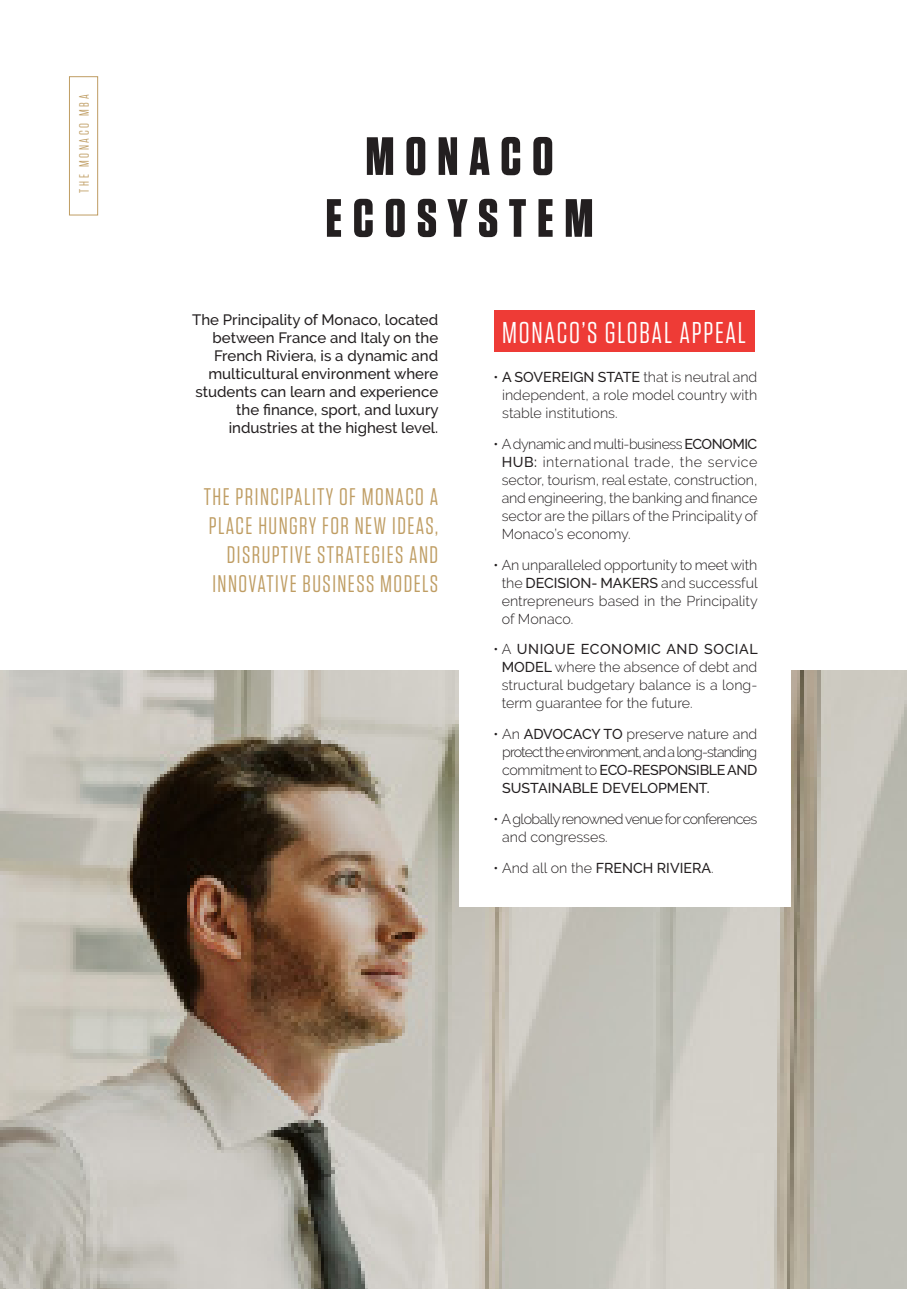
<style>
.page{position:relative;width:919px;height:1289px;background:#fff}
.page>*{position:absolute;margin:0;border:0;box-sizing:border-box;transform-origin:0 0}
.t1{font:700 53.7px "Tungsten";letter-spacing:.2em;color:#231f20}
.t2{font:30px "Tungsten";letter-spacing:.06em;color:#fff}
.t3{font:24px/28.8px "Tungsten";letter-spacing:.06em;color:#bf9d63;text-align:right}
.t4{font:500 15px/18px "Raleway";color:#231f20;text-align:right}
.t5{font:300 14.25px/18px "Raleway";color:#231f20;text-align:justify}
.t6{font:300 14.25px/18px "Raleway";letter-spacing:-.04em;color:#231f20}
.t7{font:13.5px "Tungsten";letter-spacing:.2em;color:#bf9d63}
.s1{font-weight:500}
</style>
<div class="page">
<img style="left:0;top:670px;width:906px;height:618px">
<div style="left:459px;top:276px;width:332px;height:630px;background:#fff"></div>
<div style="left:493px;top:310px;width:261px;height:41px;background:#ee3b36"></div>
<div style="left:69px;top:76px;width:29px;height:139px;border:1px solid #bf9d63"></div>
<p class="t7" style="left:77px;top:193px;width:100px;rotate:-90deg">THE MONACO MBA</p>
<p class="t1" style="left:365px;top:127px;width:189px">MONACO</p>
<p class="t1" style="left:325px;top:189px;width:269px">ECOSYSTEM</p>
<p class="t4" style="left:192px;top:310px;width:248px">The Principality of Monaco, located between France and Italy on the French Riviera, is a dynamic and multicultural environment where students can learn and experience the finance, sport, and luxury industries at the highest level.</p>
<p class="t3" style="left:204px;top:482px;width:236px">THE PRINCIPALITY OF MONACO A<br>PLACE HUNGRY FOR NEW IDEAS,<br>DISRUPTIVE STRATEGIES AND<br>INNOVATIVE BUSINESS MODELS</p>
<p class="t2" style="left:502px;top:317px;width:245px">MONACO’S GLOBAL APPEAL</p>
<p class="t5" style="left:502px;top:368px;width:257px;text-indent:-9px">• <span class="s1">A SOVEREIGN STATE</span> that is neutral and independent, a role model country with stable institutions.</p>
<p class="t5" style="left:501px;top:434px;width:257px;text-indent:-8px">• A dynamic and multi-business <span class="s1">ECONOMIC HUB:</span> international trade, the service sector, tourism, real estate, construction, and engineering, the banking and finance sector are the pillars of the Principality of Monaco’s economy.</p>
<p class="t5" style="left:501px;top:555px;width:257px;text-indent:-8px">• An unparalleled opportunity to meet with the <span class="s1">DECISION- MAKERS</span> and successful entrepreneurs based in the Principality of Monaco.</p>
<p class="t5" style="left:501px;top:640px;width:257px;text-indent:-8px">• A <span class="s1">UNIQUE ECONOMIC AND SOCIAL MODEL</span> where the absence of debt and structural budgetary balance is a long&shy;term guarantee for the future.</p>
<p class="t5" style="left:502px;top:725px;width:257px;text-indent:-9px">• An <span class="s1">ADVOCACY TO</span> preserve nature and protect the environment, and a long-standing commitment to <span class="s1">ECO-RESPONSIBLE AND SUSTAINABLE DEVELOPMENT.</span></p>
<p class="t6" style="left:502px;top:810px;width:257px;text-indent:-9px">• A globally renowned venue for conferences and congresses.</p>
<p class="t5" style="left:493px;top:858px;width:221px">• And all on the <span class="s1">FRENCH RIVIERA</span>.</p>
</div>
